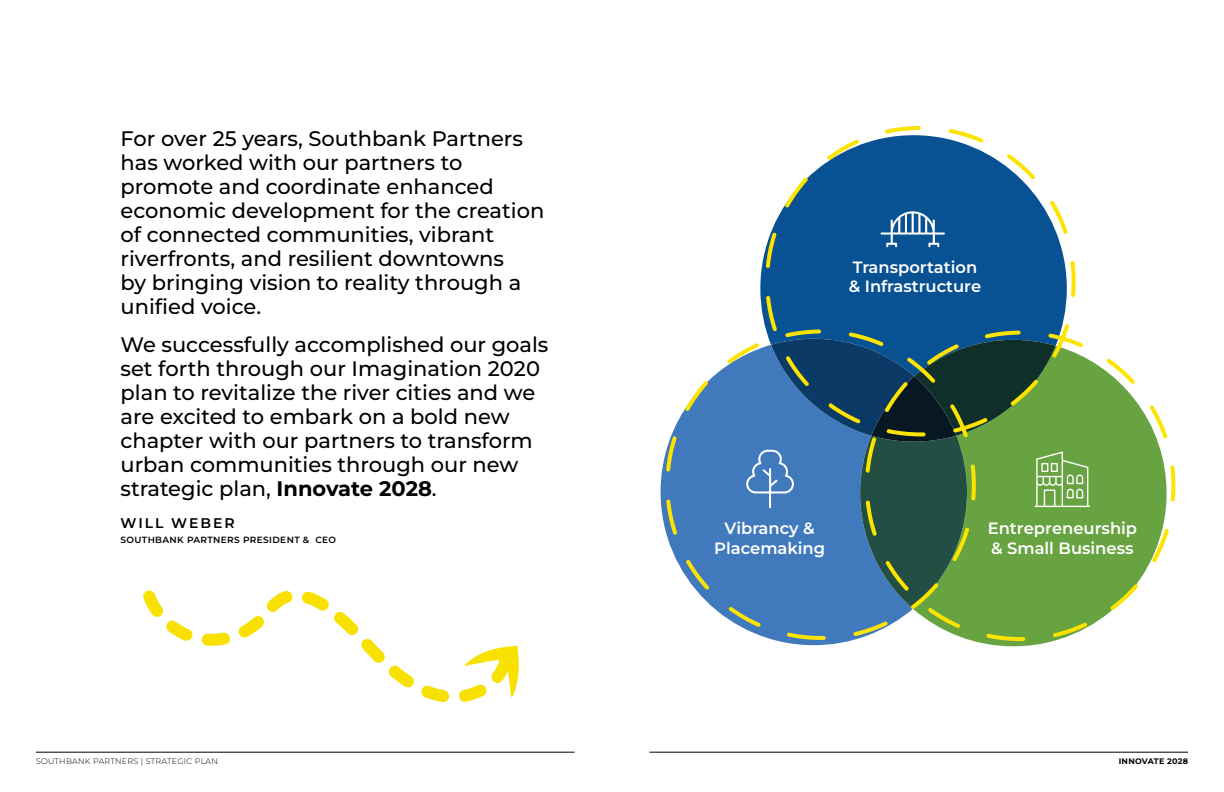
<style>
.page{position:relative;width:1224px;height:792px;background:#fff}
.page>*{position:absolute;margin:0;border:0;box-sizing:border-box;transform-origin:0 0}
.t1{font:500 21px/24px "Montserrat";color:#000}
.t2{font:600 16.4px/19.6px "Montserrat";color:#fff}
.t3{font:600 14px "Montserrat";letter-spacing:.14em;color:#000}
.t4{font:600 9px "Montserrat";letter-spacing:.04em;color:#000}
.t5{font:300 8px "Montserrat";letter-spacing:.03em;color:#000}
.t6{font:700 8px "Montserrat";letter-spacing:.03em;color:#000}
.s1{font-weight:700}
</style>
<div class="page">
<hr style="left:36px;top:752px;width:539px;height:1px;background:#000">
<hr style="left:649px;top:752px;width:539px;height:1px;background:#000">
<svg style="left:661px;top:452px;width:192px;height:193px"></svg>
<svg style="left:766px;top:126px;width:310px;height:205px;fill:#085192"></svg>
<svg style="left:666px;top:330px;width:310px;height:310px;fill:#4179bd"></svg>
<svg style="left:866px;top:331px;width:309px;height:310px;fill:#68a342"></svg>
<svg style="left:746px;top:339px;width:344px;height:270px;background:#457569"></svg>
<svg style="left:881px;top:211px;width:64px;height:36px;background:#447bac"></svg>
<svg style="left:202px;top:632px;width:28px;height:14px"></svg>
<svg style="left:238px;top:591px;width:54px;height:47px"></svg>
<svg style="left:143px;top:590px;width:50px;height:51px"></svg>
<svg style="left:302px;top:591px;width:112px;height:97px"></svg>
<svg style="left:421px;top:685px;width:28px;height:18px"></svg>
<svg style="left:458px;top:646px;width:61px;height:56px"></svg>
<p class="t1" style="left:121px;top:126px;width:425px">For over 25 years, Southbank Partners has worked with our partners to promote and coordinate enhanced economic development for the creation of connected communities, vibrant riverfronts, and resilient downtowns<br>by bringing vision to reality through a unified voice.</p>
<p class="t1" style="left:121px;top:332px;width:429px">We successfully accomplished our goals set forth through our Imagination 2020 plan to revitalize the river cities and we are excited to embark on a bold new chapter with our partners to transform urban communities through our new strategic plan, <span class="s1">Innovate 2028</span>.</p>
<p class="t3" style="left:121px;top:513px;width:116px">WILL WEBER</p>
<p class="t4" style="left:121px;top:534px;width:217px">SOUTHBANK PARTNERS PRESIDENT &amp; CEO</p>
<p class="t2" style="left:849px;top:257px;width:134px">Transportation &amp; Infrastructure</p>
<p class="t2" style="left:714px;top:518px;width:113px;text-align:center">Vibrancy &amp;<br>Placemaking</p>
<p class="t2" style="left:988px;top:518px;width:151px">Entrepreneurship &amp; Small Business</p>
<p class="t5" style="left:36px;top:755px;width:184px">SOUTHBANK PARTNERS | STRATEGIC PLAN</p>
<p class="t6" style="left:1119px;top:755px;width:71px">INNOVATE 2028</p>
</div>
